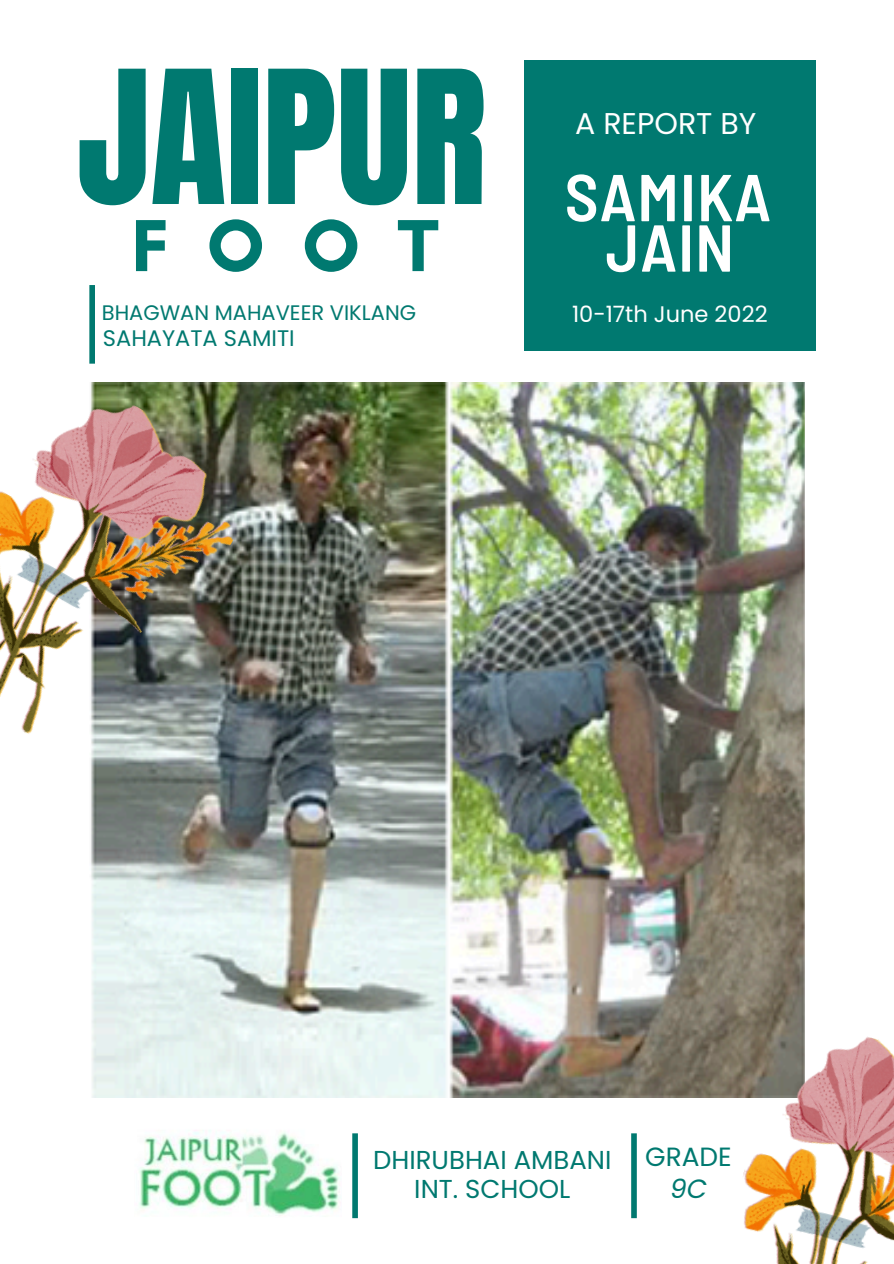
<style>
.page{position:relative;width:894px;height:1264px;background:#fff}
.page>*{position:absolute;margin:0;border:0;box-sizing:border-box;transform-origin:0 0}
.t1{font:157.5px "Anton";color:#007970}
.t2{font:700 75px "Glacial Indifference";color:#007970}
.t3{font:600 semi-condensed 66.15px "Barlow";letter-spacing:.015em;color:#fff}
.t4{font:30px "Poppins";color:#fff}
.t5{font:26.4px "Poppins";color:#007970}
.t6{font:italic 26.4px "Poppins";color:#007970}
.t7{font:25.95px "Poppins";color:#007970}
.t8{font:22.5px "Poppins";color:#fff}
.t9{font:22.5px "Poppins";color:#007970}
.t10{font:21px "Poppins";color:#007970}
</style>
<div class="page">
<img style="left:91px;top:382px;width:713px;height:715px">
<div style="left:89px;top:285px;width:6px;height:78px;background:#007970"></div>
<div style="left:352px;top:1133px;width:6px;height:85px;background:#007970"></div>
<div style="left:631px;top:1133px;width:5px;height:85px;background:#007970"></div>
<div style="left:524px;top:60px;width:291px;height:291px;background:#007970"></div>
<img style="left:139px;top:1130px;width:201px;height:86px">
<img style="left:692px;top:1014px;width:201px;height:249px">
<img style="left:0;top:363px;width:267px;height:427px">
<p class="t1" style="left:77px;top:25px;width:411px">JAIPUR</p>
<p class="t2" style="left:131px;top:200px;width:308px">FOOT</p>
<p class="t10" style="left:102px;top:298px;width:316px">BHAGWAN MAHAVEER VIKLANG</p>
<h4 class="t9" style="left:103px;top:322px;width:193px">SAHAYATA SAMITI</h4>
<p class="t4" style="left:575px;top:103px;width:183px">A REPORT BY</p>
<h5 class="t3" style="left:564px;top:155px;width:208px">SAMIKA</h5>
<h5 class="t3" style="left:605px;top:205px;width:130px">JAIN</h5>
<p class="t8" style="left:572px;top:298px;width:197px">10-17th June 2022</p>
<h3 class="t7" style="left:373px;top:1141px;width:239px">DHIRUBHAI AMBANI</h3>
<h2 class="t5" style="left:645px;top:1138px;width:88px">GRADE</h2>
<h3 class="t7" style="left:414px;top:1170px;width:157px">INT. SCHOOL</h3>
<h6 class="t6" style="left:669px;top:1170px;width:38px">9C</h6>
</div>
